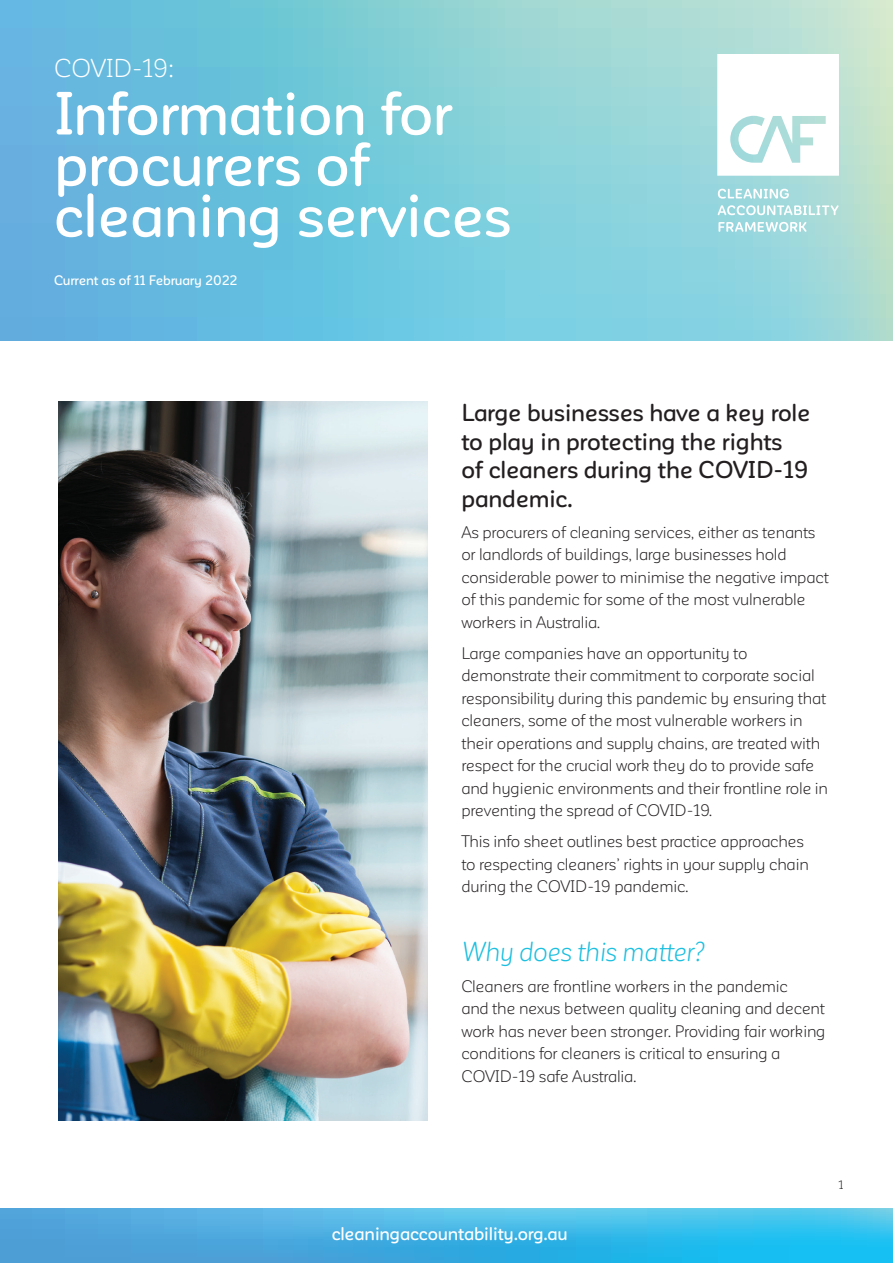
<style>
.page{position:relative;width:893px;height:1263px;background:#fff}
.page>*{position:absolute;margin:0;border:0;box-sizing:border-box;transform-origin:0 0}
.t1{font:500 60px/51px "Corporative Sans Rd Alt";letter-spacing:-.01em;color:#fff}
.t2{font:italic 27px "Corporative Sans Rd Alt";letter-spacing:-.015em;color:#1cbfdf}
.t3{font:25.5px "Corporative Sans Rd Alt";letter-spacing:-.01em;color:#fff}
.t4{font:500 24px/28.5px "Corporative Sans Rd Alt";letter-spacing:-.01em;color:#231f20}
.t5{font:500 18px "Corporative Sans Rd Alt";letter-spacing:-.01em;color:#fff}
.t6{font:16.5px/22.5px "Corporative Sans Rd Alt";letter-spacing:-.015em;color:#231f20}
.t7{font:500 13.5px "Corporative Sans Rd Alt";letter-spacing:-.01em;color:#fff}
.t8{font:12px "Corporative Sans Rd Alt";color:#231f20}
</style>
<div class="page">
<svg style="left:0;top:1209px;width:893px;height:54px;background:#41b3e4"></svg>
<svg style="left:0;top:0;width:893px;height:341px;background:#7fcadb"></svg>
<svg style="left:717px;top:54px;width:122px;height:122px"></svg>
<svg style="left:718px;top:189px;width:71px;height:10px"></svg>
<svg style="left:718px;top:205px;width:121px;height:10px"></svg>
<svg style="left:718px;top:222px;width:88px;height:10px"></svg>
<img style="left:58px;top:402px;width:369px;height:718px">
<h3 class="t3" style="left:54px;top:55px;width:121px">COVID-19:</h3>
<h1 class="t1" style="left:54px;top:88px;width:459px">Information for procurers of cleaning services</h1>
<p class="t7" style="left:54px;top:273px;width:185px">Current as of 11 February 2022</p>
<h3 class="t4" style="left:461px;top:399px;width:350px">Large businesses have a key role to play in protecting the rights<br>of cleaners during the COVID-19 pandemic.</h3>
<p class="t6" style="left:461px;top:521px;width:369px">As procurers of cleaning services, either as tenants or landlords of buildings, large businesses hold considerable power to minimise the negative impact of this pandemic for some of the most vulnerable workers in Australia.</p>
<p class="t6" style="left:461px;top:642px;width:368px">Large companies have an opportunity to demonstrate their commitment to corporate social responsibility during this pandemic by ensuring that cleaners, some of the most vulnerable workers in their operations and supply chains, are treated with respect for the crucial work they do to provide safe and hygienic environments and their frontline role in preventing the spread of COVID-19.</p>
<p class="t6" style="left:461px;top:830px;width:349px">This info sheet outlines best practice approaches to respecting cleaners’ rights in your supply chain during the COVID-19 pandemic.</p>
<h2 class="t2" style="left:461px;top:937px;width:245px">Why does this matter?</h2>
<p class="t6" style="left:461px;top:975px;width:366px">Cleaners are frontline workers in the pandemic<br>and the nexus between quality cleaning and decent work has never been stronger. Providing fair working conditions for cleaners is critical to ensuring a COVID-19 safe Australia.</p>
<p class="t5" style="left:332px;top:1223px;width:237px">cleaningaccountability.org.au</p>
<p class="t8" style="left:839px;top:1178px;width:6px">1</p>
</div>
